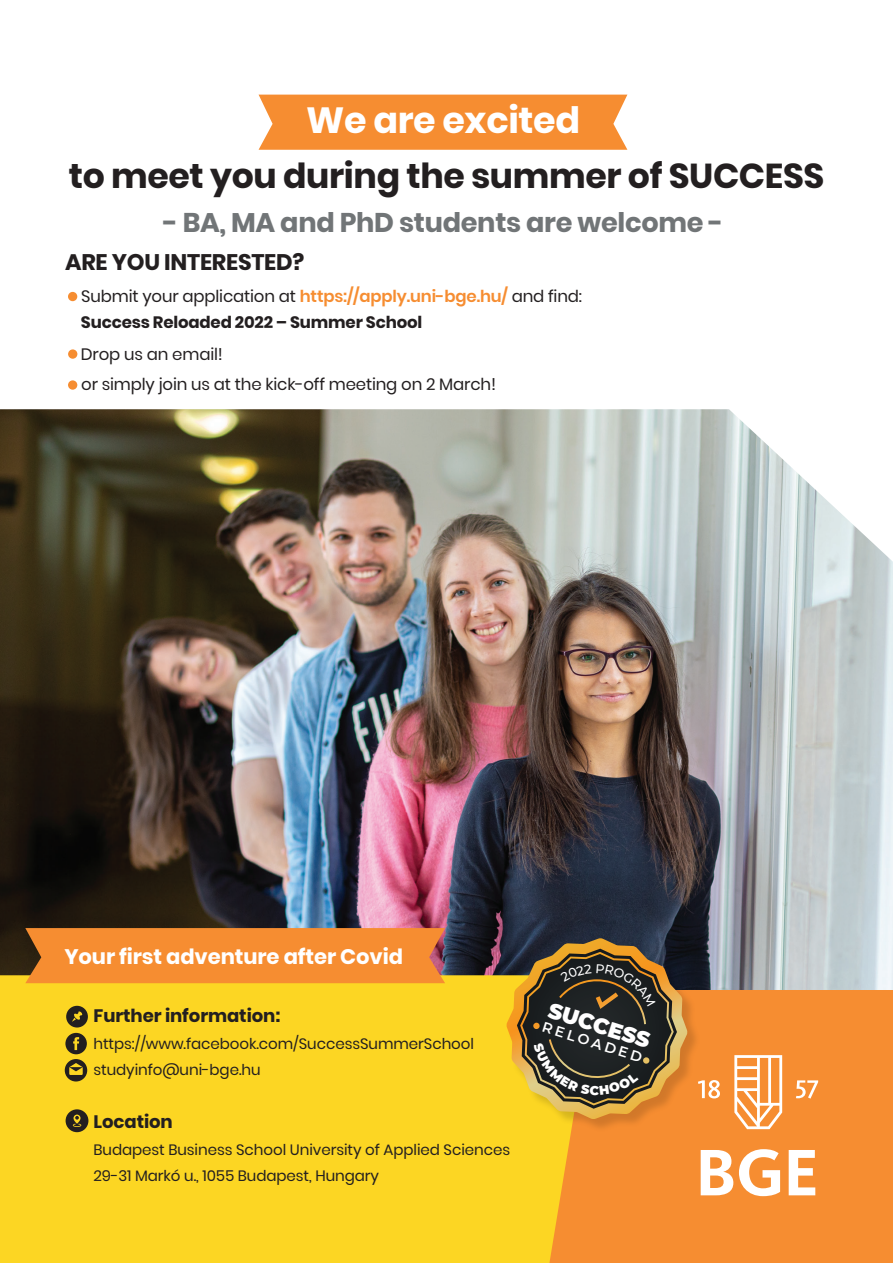
<style>
.page{position:relative;width:893px;height:1263px;background:#fff}
.page>*{position:absolute;margin:0;border:0;box-sizing:border-box;transform-origin:0 0}
.t1{font:700 36.3px "Poppins";letter-spacing:-.01em;color:#fff}
.t2{font:700 34.5px "Poppins";letter-spacing:-.01em;color:#231f20}
.t3{font:700 27px "Poppins";letter-spacing:-.01em;color:#717577}
.t4{font:700 22.5px "Poppins";letter-spacing:-.01em;color:#231f20}
.t5{font:900 21.6px "Montserrat";color:#fff}
.t6{font:700 21px "Poppins";letter-spacing:-.005em;color:#fff}
.t7{font:700 18px "Poppins";letter-spacing:-.005em;color:#231f20}
.t8{font:700 16.5px/26.5px "Poppins";letter-spacing:-.01em;color:#231f20}
.t9{font:16.5px/30px "Poppins";letter-spacing:-.01em;color:#231f20}
.t10{font:15px/26.5px "Poppins";letter-spacing:-.005em;color:#231f20}
.t11{font:600 14.25px "Montserrat";color:#fff}
.s1{font-weight:400}
.s2{font-weight:600;color:#f68d31}
</style>
<div class="page">
<div style="left:259px;top:95px;width:368px;height:55px;background:#f68d31"></div>
<img style="left:0;top:409px;width:893px;height:581px">
<div style="left:493px;top:990px;width:400px;height:273px;background:#f68d31"></div>
<div style="left:0;top:975px;width:571px;height:288px;background:#fcd623"></div>
<svg style="left:65px;top:1033px;width:22px;height:48px"></svg>
<svg style="left:66px;top:1109px;width:22px;height:23px"></svg>
<svg style="left:66px;top:1006px;width:22px;height:21px"></svg>
<svg style="left:701px;top:1150px;width:32px;height:45px"></svg>
<svg style="left:739px;top:1149px;width:41px;height:47px"></svg>
<svg style="left:789px;top:1150px;width:26px;height:45px"></svg>
<svg style="left:704px;top:1080px;width:16px;height:18px"></svg>
<svg style="left:796px;top:1080px;width:22px;height:19px"></svg>
<svg style="left:734px;top:1055px;width:48px;height:74px"></svg>
<div style="left:25px;top:928px;width:420px;height:55px;background:#f68d31"></div>
<img style="left:505px;top:937px;width:199px;height:199px">
<div style="left:68px;top:292px;width:9px;height:9px;background:#f68d31;border-radius:50%"></div>
<div style="left:68px;top:380px;width:9px;height:10px;background:#f68d31;border-radius:50%"></div>
<div style="left:68px;top:349px;width:9px;height:10px;background:#f68d31;border-radius:50%"></div>
<svg style="left:506px;top:938px;width:181px;height:181px;background:#67542c"></svg>
<h1 class="t1" style="left:306px;top:99px;width:275px">We are excited</h1>
<h2 class="t2" style="left:69px;top:156px;width:757px">to meet you during the summer of SUCCESS</h2>
<h3 class="t3" style="left:163px;top:207px;width:561px">- BA, MA and PhD students are welcome -</h3>
<h3 class="t4" style="left:65px;top:250px;width:241px">ARE YOU INTERESTED?</h3>
<p class="t8" style="left:81px;top:283px;width:503px"><span class="s1">Submit your application at</span> <span class="s2">https://apply.uni-bge.hu/</span> <span class="s1">and find:<br></span>Success Reloaded 2022 – Summer School</p>
<p class="t9" style="left:81px;top:339px;width:417px">Drop us an email!<br>or simply join us at the kick-off meeting on 2 March!</p>
<h3 class="t6" style="left:64px;top:944px;width:340px">Your first adventure after Covid</h3>
<p class="t7" style="left:94px;top:1005px;width:188px">Further information:</p>
<p class="t10" style="left:94px;top:1030px;width:382px">https://www.facebook.com/SuccessSummerSchool studyinfo@uni-bge.hu</p>
<p class="t7" style="left:94px;top:1111px;width:81px">Location</p>
<p class="t10" style="left:94px;top:1136px;width:418px">Budapest Business School University of Applied Sciences<br>29-31 Markó u., 1055 Budapest, Hungary</p>
<h3 class="t5" style="left:554px;top:994px;width:107px;rotate:18deg">SUCCESS</h3>
<p class="t11" style="left:546px;top:1016px;width:105px;rotate:18deg">RELOADED</p>
</div>
